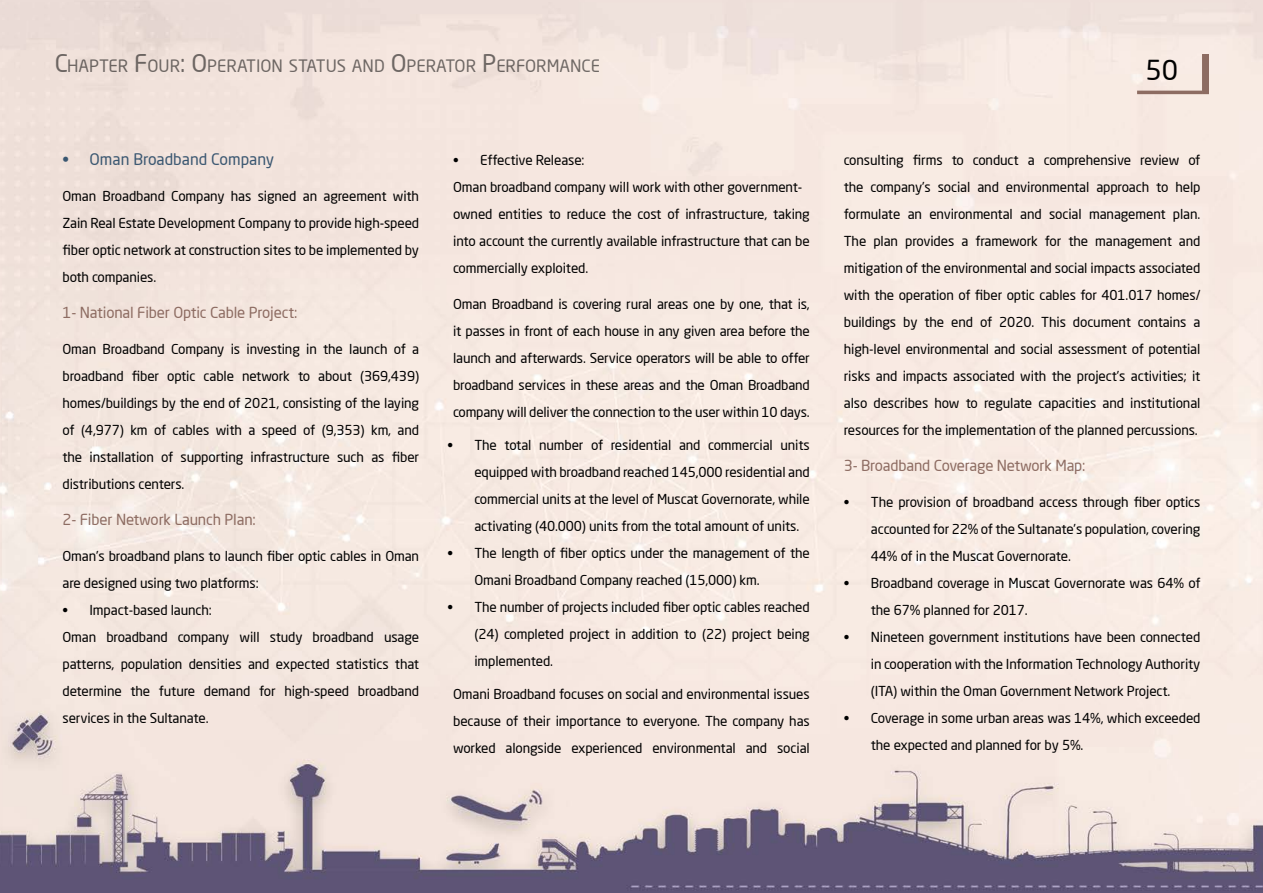
<style>
.page{position:relative;width:1263px;height:893px;background:#fff}
.page>*{position:absolute;margin:0;border:0;box-sizing:border-box;transform-origin:0 0}
.t1{font:27px "Neo Sans Arabic";color:#000}
.t2{font:16.8px "Neo Sans Arabic";color:#000}
.t3{font:15.75px "Neo Sans Arabic";color:#3a5771}
.t4{font:15px "Neo Sans Arabic";letter-spacing:-.01em;color:#8d6c62}
.t5{font:13.5px/27px "Neo Sans Arabic";letter-spacing:-.01em;color:#000;text-align:justify}
.s1{font-size:24px}
</style>
<div class="page">
<img style="left:0;top:0;width:1263px;height:893px">
<div style="left:1202px;top:54px;width:7px;height:40px;background:#8d6c62"></div>
<hr style="left:1137px;top:91px;width:65px;height:3px;background:#8d6c62">
<p class="t2" style="left:54px;top:53px;width:547px"><span class="s1">C</span>HAPTER <span class="s1">F</span>OUR<span class="s1">: O</span> PERATION STATUS AND <span class="s1">O</span> PERATOR <span class="s1">P</span>ERFORMANCE</p>
<h1 class="t1" style="left:1145px;top:50px;width:34px">50</h1>
<p class="t3" style="left:63px;top:147px;width:213px">• Oman Broadband Company</p>
<p class="t5" style="left:63px;top:183px;width:358px">Oman Broadband Company has signed an agreement with Zain Real Estate Development Company to provide high-speed fiber optic network at construction sites to be implemented by both companies.</p>
<p class="t4" style="left:63px;top:301px;width:236px">1- National Fiber Optic Cable Project:</p>
<p class="t5" style="left:63px;top:336px;width:358px">Oman Broadband Company is investing in the launch of a broadband fiber optic cable network to about (369,439) homes/buildings by the end of 2021, consisting of the laying of (4,977) km of cables with a speed of (9,353) km, and the installation of supporting infrastructure such as fiber distributions centers.</p>
<p class="t4" style="left:63px;top:508px;width:195px">2- Fiber Network Launch Plan:</p>
<p class="t5" style="left:63px;top:543px;width:358px">Oman’s broadband plans to launch fiber optic cables in Oman are designed using two platforms:</p>
<p class="t5" style="left:63px;top:597px;width:358px;text-align:left">• Impact-based launch:<br>Oman broadband company will study broadband usage patterns, population densities and expected statistics that determine the future demand for high-speed broadband services in the Sultanate.</p>
<p class="t5" style="left:453px;top:147px;width:358px;text-align:left">• Effective Release:<br>Oman broadband company will work with other government&shy;owned entities to reduce the cost of infrastructure, taking into account the currently available infrastructure that can be commercially exploited.</p>
<p class="t5" style="left:453px;top:291px;width:358px">Oman Broadband is covering rural areas one by one, that is, it passes in front of each house in any given area before the launch and afterwards. Service operators will be able to offer broadband services in these areas and the Oman Broadband company will deliver the connection to the user within 10 days.</p>
<p class="t5" style="left:474px;top:432px;width:337px;text-indent:-27px">• The total number of residential and commercial units equipped with broadband reached 145,000 residential and commercial units at the level of Muscat Governorate, while activating (40.000) units from the total amount of units.</p>
<p class="t5" style="left:474px;top:540px;width:337px;text-indent:-27px">• The length of fiber optics under the management of the<br>Omani Broadband Company reached (15,000) km.</p>
<p class="t5" style="left:474px;top:594px;width:337px;text-indent:-27px">• The number of projects included fiber optic cables reached (24) completed project in addition to (22) project being implemented.</p>
<p class="t5" style="left:453px;top:681px;width:358px">Omani Broadband focuses on social and environmental issues because of their importance to everyone. The company has worked alongside experienced environmental and social</p>
<p class="t5" style="left:844px;top:147px;width:358px">consulting firms to conduct a comprehensive review of the company’s social and environmental approach to help formulate an environmental and social management plan.<br>The plan provides a framework for the management and mitigation of the environmental and social impacts associated with the operation of fiber optic cables for 401.017 homes/ buildings by the end of 2020. This document contains a high-level environmental and social assessment of potential risks and impacts associated with the project’s activities; it also describes how to regulate capacities and institutional resources for the implementation of the planned percussions.</p>
<p class="t4" style="left:844px;top:454px;width:243px">3- Broadband Coverage Network Map:</p>
<p class="t5" style="left:871px;top:489px;width:331px;text-indent:-27px">• The provision of broadband access through fiber optics accounted for 22% of the Sultanate’s population, covering 44% of in the Muscat Governorate.</p>
<p class="t5" style="left:871px;top:570px;width:331px;text-indent:-27px">• Broadband coverage in Muscat Governorate was 64% of the 67% planned for 2017.</p>
<p class="t5" style="left:871px;top:624px;width:331px;text-indent:-27px">• Nineteen government institutions have been connected in cooperation with the Information Technology Authority (ITA) within the Oman Government Network Project.</p>
<p class="t5" style="left:871px;top:705px;width:331px;text-indent:-27px">• Coverage in some urban areas was 14%, which exceeded the expected and planned for by 5%.</p>
</div>
